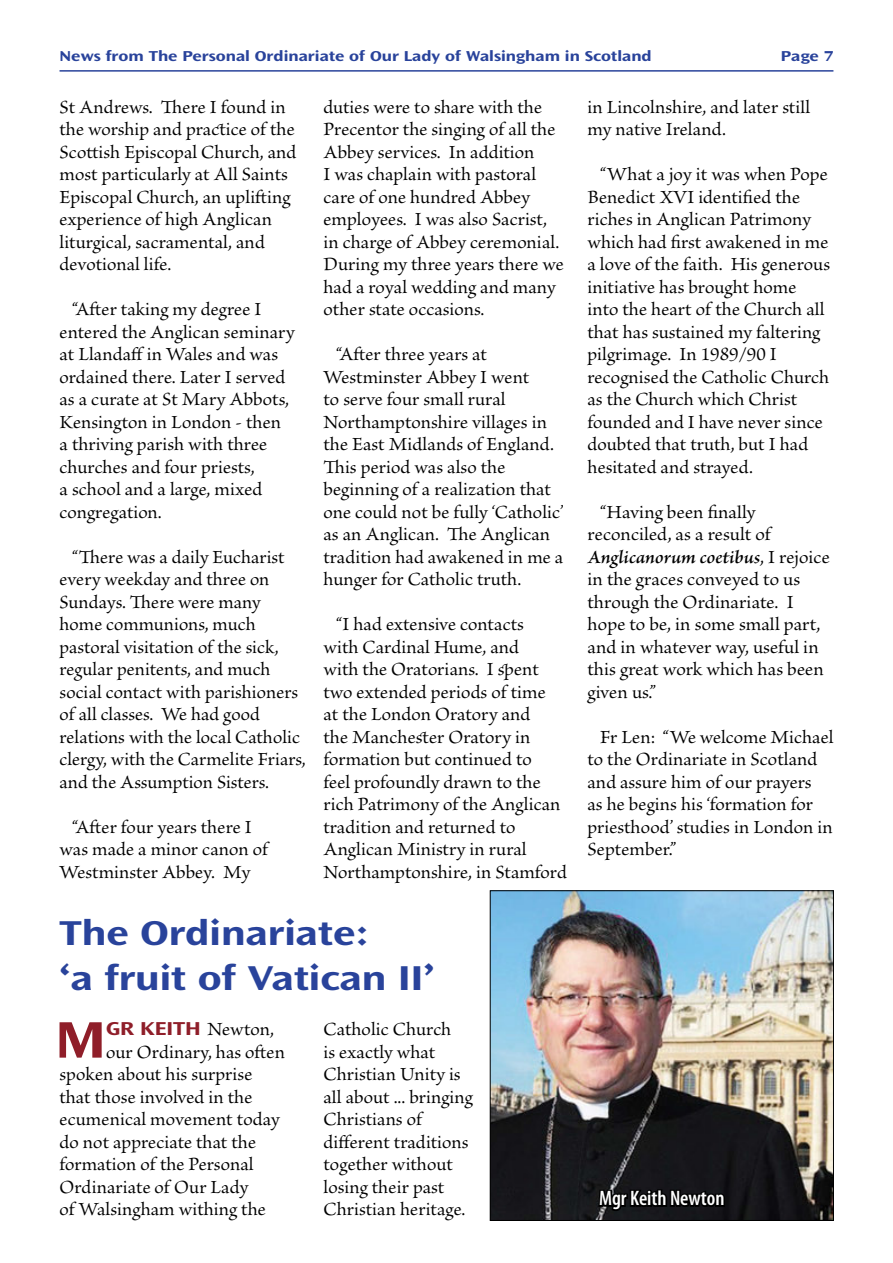
<style>
.page{position:relative;width:893px;height:1263px;background:#fff}
.page>*{position:absolute;margin:0;border:0;box-sizing:border-box;transform-origin:0 0}
.t1{font:700 expanded 53.55px "Ocean Sans Std";color:#8f1e29}
.t2{font:700 expanded 36px/45px "Ocean Sans Std";color:#29439b}
.t3{font:600 condensed 21px "Myriad Pro";color:#fff}
.t4{font:19.5px/22.5px "Brioso Pro";color:#000}
.t5{font:700 expanded 19.5px "Ocean Sans Std";color:#8f1e29}
.t6{font:700 expanded 15px "Ocean Sans Std";color:#29439b}
.s1{font-weight:600;font-style:italic}
.s2{font-family:"Brioso Pro";font-weight:400;font-stretch:normal;color:#000}
</style>
<div class="page">
<hr style="left:60px;top:70px;width:773px;height:2px;background:#29439b">
<img style="left:492px;top:892px;width:340px;height:327px">
<div style="left:490px;top:890px;width:344px;height:331px;border:1px solid #000"></div>
<svg style="left:597px;top:1149px;width:129px;height:72px;background:#151518"></svg>
<p class="t6" style="left:60px;top:47px;width:594px">N ews from The Personal Ordinariate of Our Lady of Walsingham in Scotland</p>
<p class="t6" style="left:781px;top:47px;width:54px">Page 7</p>
<p class="t4" style="left:60px;top:96px;width:238px">St Andrews. There I found in the worship and practice of the<br>Scottish Episcopal Church, and most particularly at All Saints<br>Episcopal Church, an uplifting experience of high Anglican liturgical, sacramental, and devotional life.</p>
<p class="t4" style="left:60px;top:299px;width:237px;text-indent:13px">“After taking my degree I entered the Anglican seminary at Llandaff in Wales and was ordained there. Later I served as a curate at St Mary Abbots,<br>Kensington in London - then<br>a thriving parish with three churches and four priests,<br>a school and a large, mixed congregation.</p>
<p class="t4" style="left:60px;top:546px;width:247px;text-indent:13px">“There was a daily Eucharist every weekday and three on<br>Sundays. There were many home communions, much pastoral visitation of the sick, regular penitents, and much social contact with parishioners of all classes. We had good relations with the local Catholic clergy, with the Carmelite Friars, and the Assumption Sisters.</p>
<p class="t4" style="left:60px;top:816px;width:210px;text-indent:13px">“After four years there I was made a minor canon of<br>Westminster Abbey. My</p>
<p class="t4" style="left:323px;top:96px;width:242px">duties were to share with the<br>Precentor the singing of all the<br>Abbey services. In addition<br>I was chaplain with pastoral care of one hundred Abbey employees. I was also Sacrist, in charge of Abbey ceremonial.<br>During my three years there we had a royal wedding and many other state occasions.</p>
<p class="t4" style="left:323px;top:344px;width:242px;text-indent:13px">“After three years at<br>Westminster Abbey I went<br>to serve four small rural<br>Northamptonshire villages in the East Midlands of England.<br>This period was also the beginning of a realization that one could not be fully ‘Catholic’ as an Anglican. The Anglican tradition had awakened in me a hunger for Catholic truth.</p>
<p class="t4" style="left:323px;top:614px;width:245px;text-indent:13px">“I had extensive contacts<br>with Cardinal Hume, and<br>with the Oratorians. I spent two extended periods of time<br>at the London Oratory and<br>the Manchester Oratory in formation but continued to<br>feel profoundly drawn to the rich Patrimony of the Anglican tradition and returned to<br>Anglican Ministry in rural<br>Northamptonshire, in Stamford</p>
<p class="t4" style="left:587px;top:96px;width:224px">in Lincolnshire, and later still my native Ireland.</p>
<p class="t4" style="left:587px;top:164px;width:244px;text-indent:13px">“What a joy it was when Pope<br>Benedict XVI identified the riches in Anglican Patrimony which had first awakened in me a love of the faith. His generous initiative has brought home into the heart of the Church all that has sustained my faltering pilgrimage. In 1989/90 I recognised the Catholic Church as the Church which Christ founded and I have never since doubted that truth, but I had hesitated and strayed.</p>
<p class="t4" style="left:587px;top:501px;width:244px;text-indent:13px">“Having been finally reconciled, as a result of<br><span class="s1">Anglicanorum coetibus</span>, I rejoice in the graces conveyed to us through the Ordinariate. I hope to be, in some small part, and in whatever way, useful in this great work which has been given us.”</p>
<p class="t4" style="left:587px;top:726px;width:248px;text-indent:13px">Fr Len: “We welcome Michael to the Ordinariate in Scotland and assure him of our prayers<br>as he begins his ‘formation for priesthood’ studies in London in<br>September.”</p>
<h2 class="t2" style="left:60px;top:911px;width:376px">The Ordinariate:<br>‘a fruit of Vatican II’</h2>
<h1 class="t1" style="left:55px;top:1009px;width:44px">M</h1>
<p class="t5" style="left:106px;top:1017px;width:169px">gr Keit h <span class="s2">Newton,</span></p>
<p class="t4" style="left:323px;top:1019px;width:151px">Catholic Church<br>is exactly what<br>Christian Unity is all about ... bringing<br>Christians of different traditions together without losing their past<br>Christian heritage.</p>
<p class="t4" style="left:60px;top:1041px;width:227px;text-indent:47px">our Ordinary, has often spoken about his surprise that those involved in the ecumenical movement today do not appreciate that the formation of the Personal<br>Ordinariate of Our Lady<br>of Walsingham withing the</p>
<p class="t3" style="left:599px;top:1185px;width:127px">Mgr Keith Newton</p>
</div>
